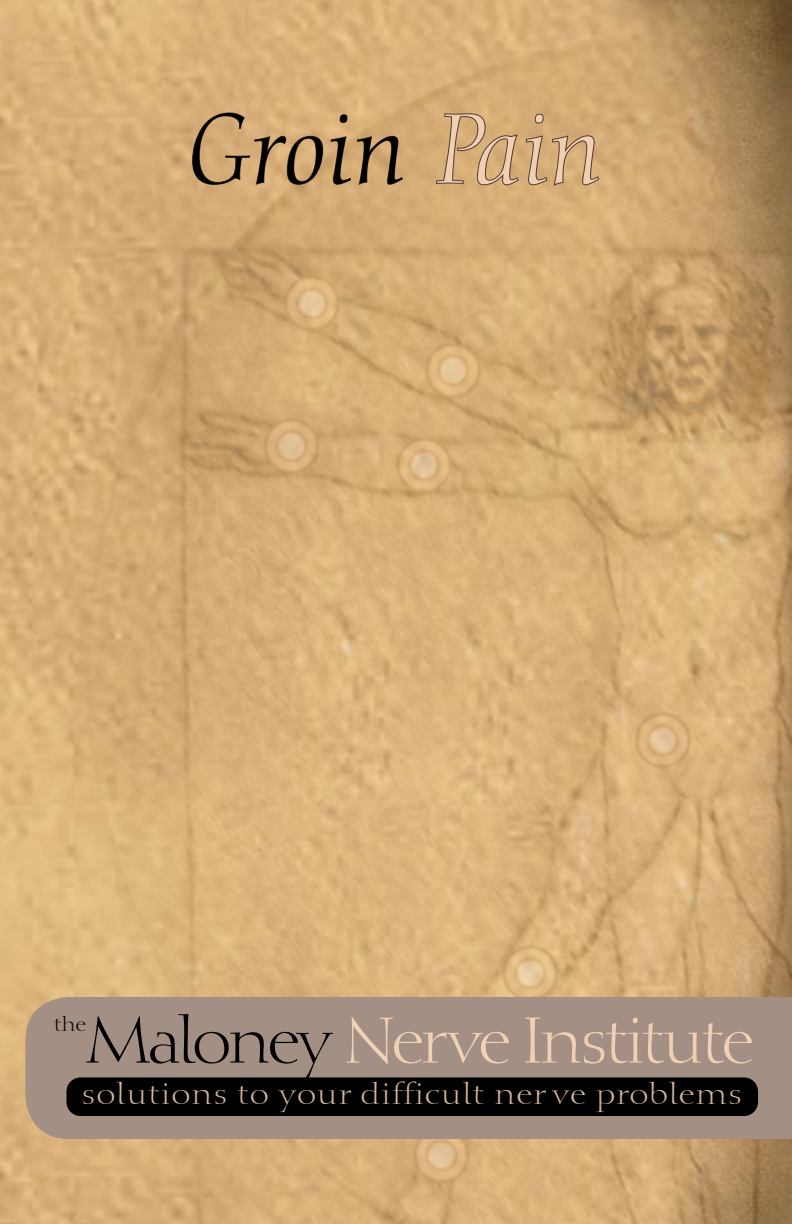
<style>
.page{position:relative;width:792px;height:1224px;background:#fff}
.page>*{position:absolute;margin:0;border:0;box-sizing:border-box;transform-origin:0 0}
.t1{font:italic 96px "Calligraphic 810 BT";color:#000}
.t2{font:63.4px "Calligraphic 810 BT";letter-spacing:-.075em;color:#efd0b5}
.t3{font:28.8px "Calligraphic 810 BT";letter-spacing:.02em;color:#d4b59c;scale:1.05 1}
.t4{font:19.6px "Calligraphic 810 BT";color:#000;scale:1.05 1}
.s1{color:#efd0b5}
.s2{color:#000}
.s3{color:#efd1b7}
</style>
<div class="page">
<img style="left:0;top:0;width:792px;height:1224px">
<img style="left:54px;top:12px;width:738px;height:1212px">
<div style="left:25px;top:997px;width:767px;height:142px;background:#a38f83"></div>
<div style="left:66px;top:1077px;width:692px;height:39px;background:#000;border-radius:14px"></div>
<svg style="left:192px;top:112px;width:132px;height:74px;background:#cca473"></svg>
<svg style="left:330px;top:114px;width:74px;height:72px;background:#c9a26f"></svg>
<svg style="left:435px;top:112px;width:166px;height:76px;background:#bf996b"></svg>
<h1 class="t1" style="left:188px;top:90px;width:417px">Groin <span class="s1">Pain</span></h1>
<p class="t4" style="left:54px;top:1012px;width:33px">the</p>
<h2 class="t2" style="left:85px;top:1002px;width:671px"><span class="s2">Maloney</span> <span class="s3">Nerve</span> Institute</h2>
<p class="t3" style="left:82px;top:1076px;width:631px">solutions to your difficult ner ve problems</p>
</div>
